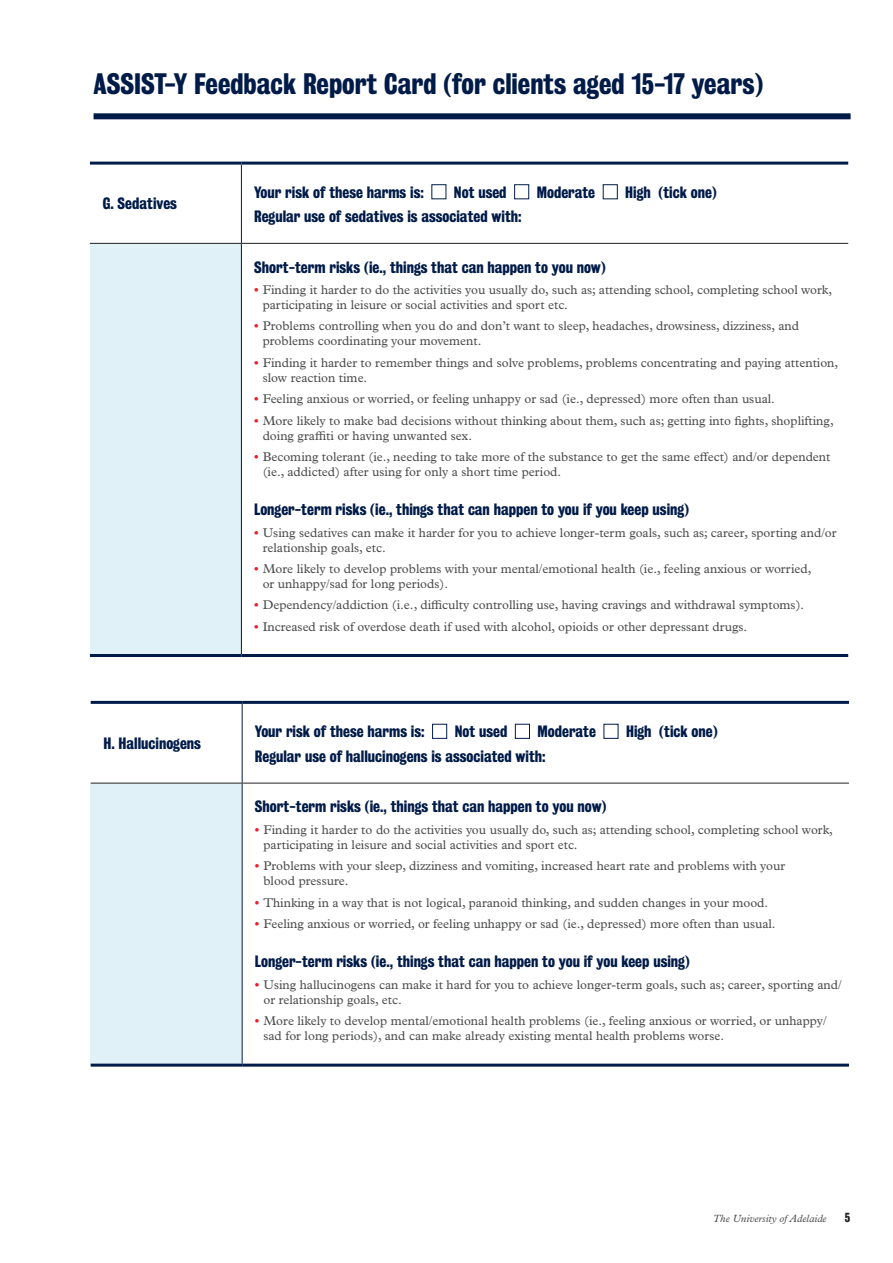
<style>
.page{position:relative;width:893px;height:1263px;background:#fff}
.page>*{position:absolute;margin:0;border:0;box-sizing:border-box;transform-origin:0 0}
.t1{font:700 27px "Bureau Grot Condensed";color:#001b48}
.Body_Text{font:700 15px "Bureau Grot Condensed";color:#001b48}
.t2{font:12.75px/15px "Plantin MT Std";color:#4b4c4d}
.t3{font:700 12px "Bureau Grot Condensed";color:#231f20}
.t4{font:italic 10.5px "Plantin MT Std";color:#4b4c4d}
.s1{font-weight:700;color:#ee1b2c}
</style>
<div class="page">
<div style="left:90px;top:243px;width:151px;height:412px;background:#e0f1f7"></div>
<hr style="left:241px;top:165px;width:1px;height:78px;background:#001b48">
<hr style="left:241px;top:244px;width:1px;height:410px;background:#001b48">
<hr style="left:90px;top:243px;width:151px;height:1px;background:#231f20">
<hr style="left:241px;top:243px;width:607px;height:1px;background:#231f20">
<hr style="left:90px;top:654px;width:151px;height:3px;background:#001b48">
<hr style="left:241px;top:654px;width:607px;height:3px;background:#001b48">
<hr style="left:90px;top:162px;width:151px;height:3px;background:#001b48">
<hr style="left:241px;top:162px;width:607px;height:3px;background:#001b48">
<div style="left:431px;top:184px;width:15px;height:15px;border:1px solid #001b48"></div>
<div style="left:514px;top:184px;width:15px;height:15px;border:1px solid #001b48"></div>
<div style="left:603px;top:184px;width:15px;height:15px;border:1px solid #001b48"></div>
<div style="left:91px;top:783px;width:151px;height:282px;background:#e0f1f7"></div>
<hr style="left:242px;top:704px;width:1px;height:79px;background:#001b48">
<hr style="left:242px;top:783px;width:1px;height:281px;background:#001b48">
<hr style="left:91px;top:783px;width:151px;height:1px;background:#231f20">
<hr style="left:242px;top:783px;width:607px;height:1px;background:#231f20">
<hr style="left:91px;top:1064px;width:151px;height:3px;background:#001b48">
<hr style="left:242px;top:1064px;width:607px;height:3px;background:#001b48">
<hr style="left:91px;top:701px;width:151px;height:3px;background:#001b48">
<hr style="left:242px;top:701px;width:607px;height:3px;background:#001b48">
<div style="left:432px;top:724px;width:15px;height:15px;border:1px solid #001b48"></div>
<div style="left:515px;top:724px;width:15px;height:15px;border:1px solid #001b48"></div>
<div style="left:604px;top:724px;width:14px;height:15px;border:1px solid #001b48"></div>
<div style="left:94px;top:113px;width:757px;height:6px;background:#001b48"></div>
<h2 class="t1" style="left:94px;top:68px;width:671px">ASSIST-Y Feedback Report Card (for clients aged 15-17 years)</h2>
<p class="Body_Text" style="left:103px;top:195px;width:76px">G. Sedatives</p>
<p class="Body_Text" style="left:103px;top:734px;width:99px">H. Hallucinogens</p>
<p class="Body_Text" style="left:254px;top:183px;width:171px">Your risk of these harms is:</p>
<p class="Body_Text" style="left:454px;top:183px;width:54px">Not used</p>
<p class="Body_Text" style="left:537px;top:183px;width:60px">Moderate</p>
<p class="Body_Text" style="left:625px;top:183px;width:93px">High (tick one)</p>
<p class="Body_Text" style="left:254px;top:208px;width:269px">Regular use of sedatives is associated with:</p>
<p class="Body_Text" style="left:254px;top:258px;width:353px">Short-term risks (ie., things that can happen to you now)</p>
<p class="t2" style="left:263px;top:282px;width:571px;text-indent:-9px"><span class="s1">•</span> Finding it harder to do the activities you usually do, such as; attending school, completing school work, participating in leisure or social activities and sport etc.</p>
<p class="t2" style="left:263px;top:319px;width:538px;text-indent:-9px"><span class="s1">•</span> Problems controlling when you do and don’t want to sleep, headaches, drowsiness, dizziness, and problems coordinating your movement.</p>
<p class="t2" style="left:263px;top:355px;width:577px;text-indent:-9px"><span class="s1">•</span> Finding it harder to remember things and solve problems, problems concentrating and paying attention, slow reaction time.</p>
<p class="t2" style="left:254px;top:391px;width:522px"><span class="s1">•</span> Feeling anxious or worried, or feeling unhappy or sad (ie., depressed) more often than usual.</p>
<p class="t2" style="left:263px;top:413px;width:573px;text-indent:-9px"><span class="s1">•</span> More likely to make bad decisions without thinking about them, such as; getting into fights, shoplifting, doing graffiti or having unwanted sex.</p>
<p class="t2" style="left:263px;top:449px;width:569px;text-indent:-9px"><span class="s1">•</span> Becoming tolerant (ie., needing to take more of the substance to get the same effect) and/or dependent (ie., addicted) after using for only a short time period.</p>
<p class="Body_Text" style="left:254px;top:501px;width:436px">Longer-term risks (ie., things that can happen to you if you keep using)</p>
<p class="t2" style="left:263px;top:525px;width:575px;text-indent:-9px"><span class="s1">•</span> Using sedatives can make it harder for you to achieve longer-term goals, such as; career, sporting and/or relationship goals, etc.</p>
<p class="t2" style="left:263px;top:561px;width:550px;text-indent:-9px"><span class="s1">•</span> More likely to develop problems with your mental/emotional health (ie., feeling anxious or worried, or unhappy/sad for long periods).</p>
<p class="t2" style="left:254px;top:598px;width:552px"><span class="s1">•</span> Dependency/addiction (i.e., difficulty controlling use, having cravings and withdrawal symptoms).</p>
<p class="t2" style="left:254px;top:619px;width:494px"><span class="s1">•</span> Increased risk of overdose death if used with alcohol, opioids or other depressant drugs.</p>
<p class="Body_Text" style="left:255px;top:723px;width:171px">Your risk of these harms is:</p>
<p class="Body_Text" style="left:455px;top:723px;width:54px">Not used</p>
<p class="Body_Text" style="left:537px;top:723px;width:60px">Moderate</p>
<p class="Body_Text" style="left:626px;top:723px;width:93px">High (tick one)</p>
<p class="Body_Text" style="left:255px;top:747px;width:292px">Regular use of hallucinogens is associated with:</p>
<p class="Body_Text" style="left:255px;top:798px;width:353px">Short-term risks (ie., things that can happen to you now)</p>
<p class="t2" style="left:263px;top:822px;width:571px;text-indent:-9px"><span class="s1">•</span> Finding it harder to do the activities you usually do, such as; attending school, completing school work, participating in leisure and social activities and sport etc.</p>
<p class="t2" style="left:263px;top:858px;width:523px;text-indent:-9px"><span class="s1">•</span> Problems with your sleep, dizziness and vomiting, increased heart rate and problems with your blood pressure.</p>
<p class="t2" style="left:255px;top:895px;width:515px"><span class="s1">•</span> Thinking in a way that is not logical, paranoid thinking, and sudden changes in your mood.</p>
<p class="t2" style="left:255px;top:916px;width:522px"><span class="s1">•</span> Feeling anxious or worried, or feeling unhappy or sad (ie., depressed) more often than usual.</p>
<p class="Body_Text" style="left:255px;top:953px;width:436px">Longer-term risks (ie., things that can happen to you if you keep using)</p>
<p class="t2" style="left:263px;top:977px;width:580px;text-indent:-9px"><span class="s1">•</span> Using hallucinogens can make it hard for you to achieve longer-term goals, such as; career, sporting and/ or relationship goals, etc.</p>
<p class="t2" style="left:263px;top:1013px;width:565px;text-indent:-9px"><span class="s1">•</span> More likely to develop mental/emotional health problems (ie., feeling anxious or worried, or unhappy/ sad for long periods), and can make already existing mental health problems worse.</p>
<p class="t4" style="left:713px;top:1212px;width:115px">The University of Adelaide</p>
<p class="t3" style="left:845px;top:1210px;width:7px">5</p>
</div>
